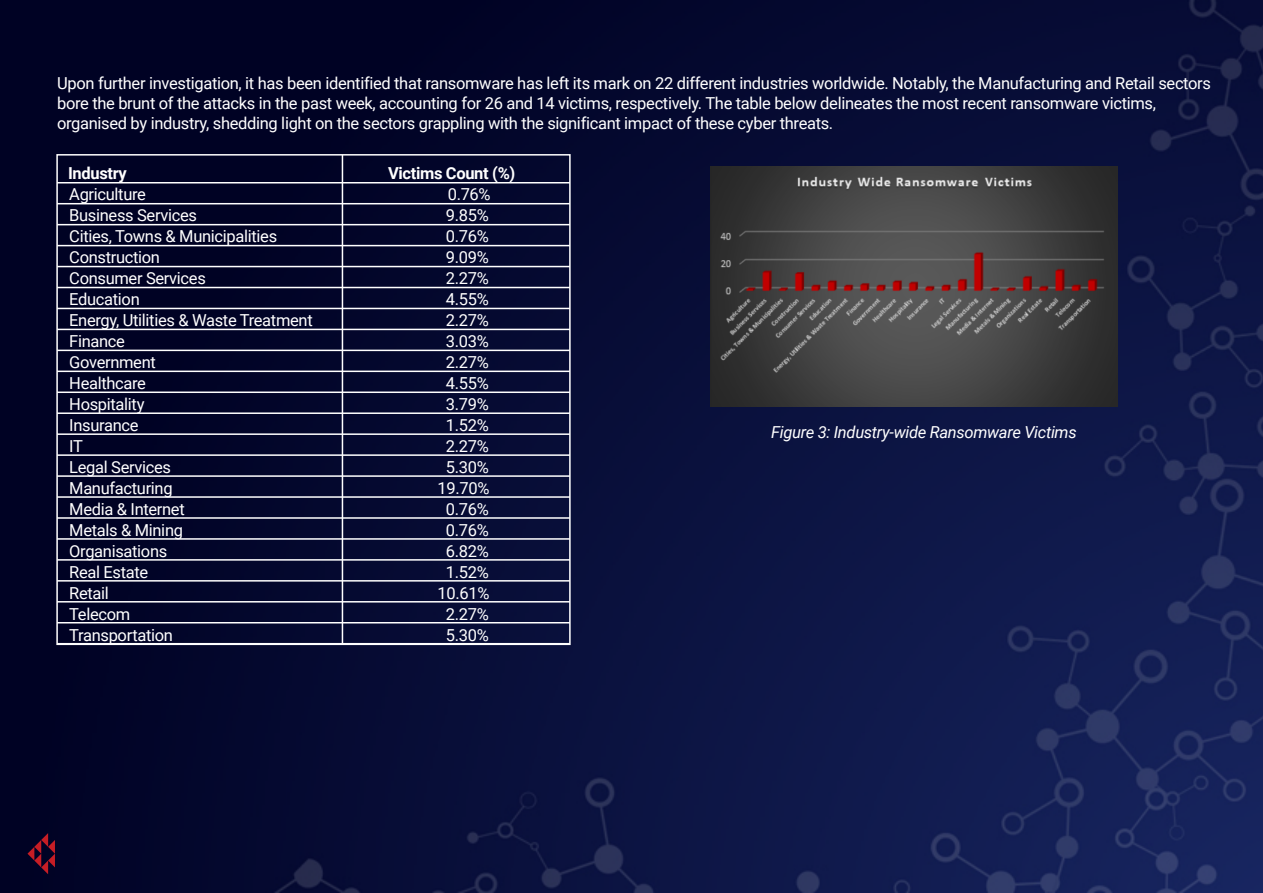
<style>
.page{position:relative;width:1263px;height:893px;background:#fff}
.page>*{position:absolute;margin:0;border:0;box-sizing:border-box;transform-origin:0 0}
.t1{font:16.5px/21px "Roboto";letter-spacing:-.02em;color:#fff}
.t2{font:italic 16.5px "Roboto";letter-spacing:-.02em;color:#fff}
.t3{font:700 16.5px "Roboto";letter-spacing:-.02em;color:#fff}
</style>
<div class="page">
<img style="left:0;top:0;width:1263px;height:893px">
<svg style="left:28px;top:833px;width:27px;height:41px"></svg>
<div style="left:56px;top:154px;width:515px;height:491px;border:2px solid #fff"></div>
<hr style="left:57px;top:182px;width:513px;height:1px;background:#fff">
<hr style="left:57px;top:203px;width:513px;height:1px;background:#fff">
<hr style="left:57px;top:224px;width:513px;height:1px;background:#fff">
<hr style="left:57px;top:245px;width:513px;height:1px;background:#fff">
<hr style="left:57px;top:266px;width:513px;height:1px;background:#fff">
<hr style="left:57px;top:287px;width:513px;height:1px;background:#fff">
<hr style="left:57px;top:308px;width:513px;height:1px;background:#fff">
<hr style="left:57px;top:329px;width:513px;height:1px;background:#fff">
<hr style="left:57px;top:350px;width:513px;height:1px;background:#fff">
<hr style="left:57px;top:371px;width:513px;height:1px;background:#fff">
<hr style="left:57px;top:391px;width:513px;height:2px;background:#fff">
<hr style="left:57px;top:412px;width:513px;height:2px;background:#fff">
<hr style="left:57px;top:433px;width:513px;height:2px;background:#fff">
<hr style="left:57px;top:454px;width:513px;height:2px;background:#fff">
<hr style="left:57px;top:475px;width:513px;height:2px;background:#fff">
<hr style="left:57px;top:496px;width:513px;height:2px;background:#fff">
<hr style="left:57px;top:517px;width:513px;height:2px;background:#fff">
<hr style="left:57px;top:538px;width:513px;height:2px;background:#fff">
<hr style="left:57px;top:559px;width:513px;height:2px;background:#fff">
<hr style="left:57px;top:580px;width:513px;height:2px;background:#fff">
<hr style="left:57px;top:601px;width:513px;height:1px;background:#fff">
<hr style="left:57px;top:622px;width:513px;height:1px;background:#fff">
<hr style="left:57px;top:643px;width:513px;height:1px;background:#fff">
<hr style="left:342px;top:155px;width:1px;height:489px;background:#fff">
<img style="left:711px;top:167px;width:406px;height:240px">
<p class="t1" style="left:57px;top:73px;width:1155px;line-height:19.8px">Upon further investigation, it has been identified that ransomware has left its mark on 22 different industries worldwide. Notably, the Manufacturing and Retail sectors bore the brunt of the attacks in the past week, accounting for 26 and 14 victims, respectively. The table below delineates the most recent ransomware victims, organised by industry, shedding light on the sectors grappling with the significant impact of these cyber threats.</p>
<p class="t3" style="left:68px;top:161px;width:60px">Industry</p>
<p class="t3" style="left:388px;top:161px;width:129px">Victims Count (%)</p>
<p class="t1" style="left:438px;top:183px;width:55px;text-align:right">0.76%<br>9.85%<br>0.76%<br>9.09%<br>2.27%<br>4.55%<br>2.27%<br>3.03%<br>2.27%<br>4.55%<br>3.79%<br>1.52%<br>2.27%<br>5.30%<br>19.70%<br>0.76%<br>0.76%<br>6.82%<br>1.52%<br>10.61%<br>2.27%<br>5.30%</p>
<p class="t1" style="left:69px;top:183px;width:245px">Agriculture<br>Business Services<br>Cities, Towns &amp; Municipalities<br>Construction<br>Consumer Services<br>Education<br>Energy, Utilities &amp; Waste Treatment<br>Finance<br>Government<br>Healthcare<br>Hospitality<br>Insurance<br>IT<br>Legal Services<br>Manufacturing<br>Media &amp; Internet<br>Metals &amp; Mining<br>Organisations<br>Real Estate<br>Retail<br>Telecom<br>Transportation</p>
<p class="t2" style="left:771px;top:420px;width:307px">Figure 3: Industry-wide Ransomware Victims</p>
</div>
